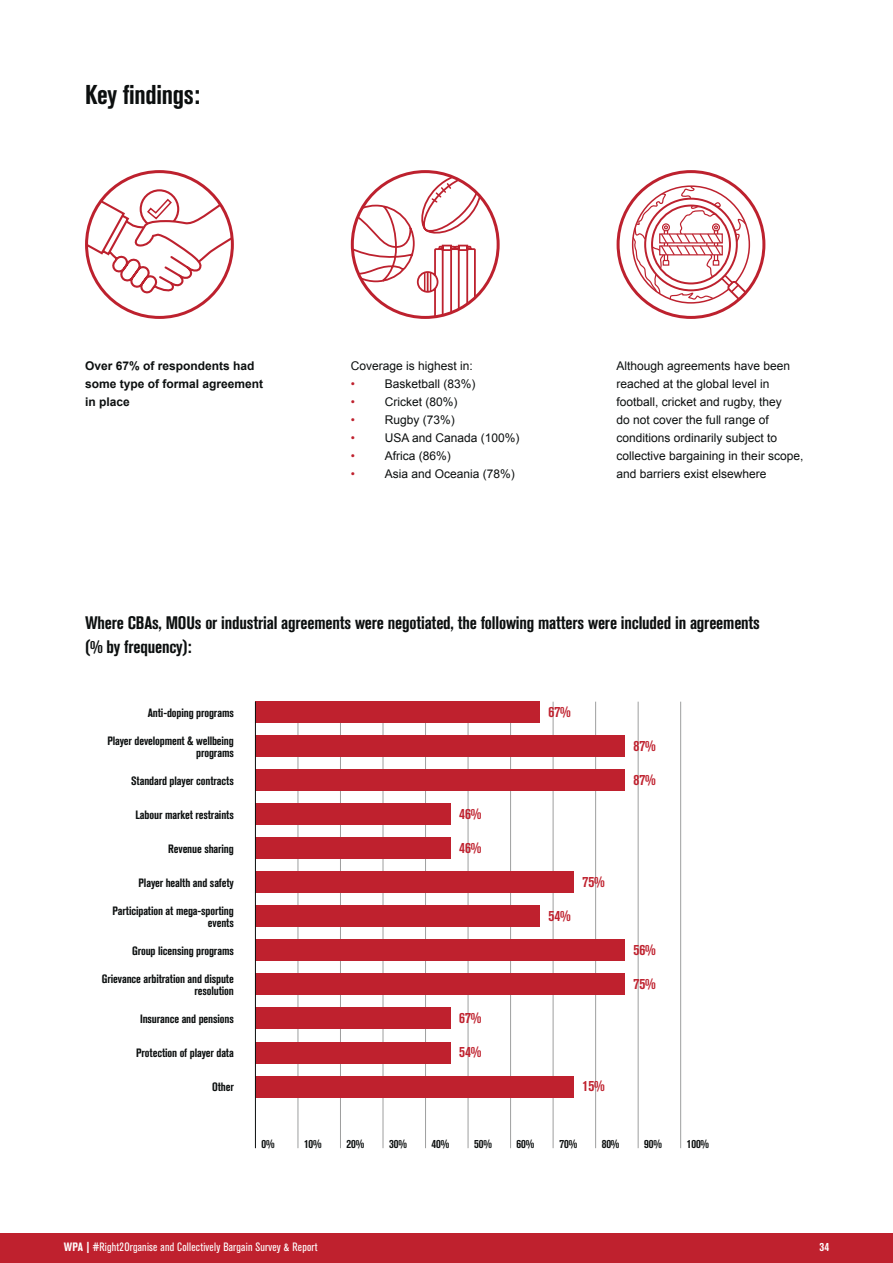
<style>
.page{position:relative;width:893px;height:1263px;background:#fff}
.page>*{position:absolute;margin:0;border:0;box-sizing:border-box;transform-origin:0 0}
.Sub_Header{font:700 condensed 27px "Akzidenz Grotesk BQ";letter-spacing:-.01em;color:#0c0f0f}
.Sub_Header-2{font:700 condensed 18px/24px "Akzidenz Grotesk BQ";letter-spacing:-.01em;color:#0c0f0f}
.Sub_Header-3{font:700 condensed 15px "Akzidenz Grotesk BQ";letter-spacing:-.01em;color:#bf212e}
.Sub_Header-4{font:700 condensed 12px/12px "Akzidenz Grotesk BQ";letter-spacing:-.01em;color:#0c0f0f;text-align:right}
.Body_Text{font:12px/18px "Arial";color:#0c0f0f}
.Body_Text_Indent_1{font:12px "Arial";color:#0c0f0f}
.Body_Text-2{font:700 12px/18px "Arial";color:#0c0f0f}
.t1{font:condensed 12px "Akzidenz Grotesk BQ";letter-spacing:.02em;color:#fff}
.Body_Text_Indent_1-2{font:12px "Arial";color:#bf212e}
.t2{font:700 condensed 12px "Akzidenz Grotesk BQ";color:#fff}
.s1{font-weight:700}
</style>
<div class="page">
<hr style="left:468px;top:702px;width:1px;height:446px;background:#9e9f9f">
<hr style="left:510px;top:702px;width:1px;height:446px;background:#9e9f9f">
<hr style="left:553px;top:702px;width:1px;height:446px;background:#9e9f9f">
<hr style="left:298px;top:702px;width:1px;height:446px;background:#9e9f9f">
<hr style="left:340px;top:702px;width:1px;height:446px;background:#9e9f9f">
<hr style="left:383px;top:702px;width:1px;height:446px;background:#9e9f9f">
<hr style="left:425px;top:702px;width:1px;height:446px;background:#9e9f9f">
<div style="left:255px;top:702px;width:285px;height:21px;background:#bf212e"></div>
<hr style="left:595px;top:702px;width:1px;height:446px;background:#9e9f9f">
<hr style="left:638px;top:702px;width:1px;height:446px;background:#9e9f9f">
<hr style="left:680px;top:702px;width:1px;height:446px;background:#9e9f9f">
<div style="left:255px;top:736px;width:370px;height:21px;background:#bf212e"></div>
<div style="left:255px;top:770px;width:370px;height:21px;background:#bf212e"></div>
<div style="left:255px;top:804px;width:196px;height:21px;background:#bf212e"></div>
<div style="left:255px;top:838px;width:196px;height:21px;background:#bf212e"></div>
<div style="left:255px;top:872px;width:319px;height:21px;background:#bf212e"></div>
<div style="left:255px;top:906px;width:285px;height:21px;background:#bf212e"></div>
<div style="left:255px;top:940px;width:370px;height:21px;background:#bf212e"></div>
<div style="left:255px;top:974px;width:370px;height:21px;background:#bf212e"></div>
<div style="left:255px;top:1008px;width:196px;height:21px;background:#bf212e"></div>
<div style="left:255px;top:1042px;width:196px;height:21px;background:#bf212e"></div>
<div style="left:255px;top:1076px;width:319px;height:21px;background:#bf212e"></div>
<hr style="left:255px;top:702px;width:1px;height:446px;background:#0c0f0f">
<svg style="left:85px;top:188px;width:149px;height:107px"></svg>
<svg style="left:350px;top:175px;width:132px;height:144px"></svg>
<svg style="left:631px;top:185px;width:120px;height:134px"></svg>
<div style="left:0;top:1233px;width:893px;height:30px;background:#bf212e"></div>
<p class="Sub_Header" style="left:85px;top:79px;width:116px">Key findings:</p>
<p class="Body_Text-2" style="left:85px;top:357px;width:180px">Over 67% of respondents had some type of formal agreement in place</p>
<p class="Body_Text" style="left:351px;top:357px;width:124px">Coverage is highest in:</p>
<p class="Body_Text_Indent_1-2" style="left:351px;top:376px;width:6px">•</p>
<p class="Body_Text_Indent_1" style="left:385px;top:376px;width:92px">Basketball (83%)</p>
<p class="Body_Text_Indent_1-2" style="left:351px;top:394px;width:6px">•</p>
<p class="Body_Text_Indent_1" style="left:385px;top:394px;width:74px">Cricket (80%)</p>
<p class="Body_Text_Indent_1-2" style="left:351px;top:412px;width:6px">•</p>
<p class="Body_Text_Indent_1" style="left:385px;top:412px;width:72px">Rugby (73%)</p>
<p class="Body_Text_Indent_1-2" style="left:351px;top:430px;width:6px">•</p>
<p class="Body_Text_Indent_1" style="left:385px;top:430px;width:136px">USA and Canada (100%)</p>
<p class="Body_Text_Indent_1-2" style="left:351px;top:448px;width:6px">•</p>
<p class="Body_Text_Indent_1" style="left:385px;top:448px;width:68px">Africa (86%)</p>
<p class="Body_Text_Indent_1-2" style="left:351px;top:466px;width:6px">•</p>
<p class="Body_Text_Indent_1" style="left:385px;top:466px;width:132px">Asia and Oceania (78%)</p>
<p class="Body_Text" style="left:617px;top:357px;width:188px">Although agreements have been reached at the global level in football, cricket and rugby, they<br>do not cover the full range of conditions ordinarily subject to collective bargaining in their scope, and barriers exist elsewhere</p>
<p class="Sub_Header-2" style="left:85px;top:611px;width:676px">Where CBAs, MOUs or industrial agreements were negotiated, the following matters were included in agreements (% by frequency):</p>
<p class="Sub_Header-4" style="left:148px;top:706px;width:88px">Anti-doping programs</p>
<p class="Sub_Header-3" style="left:549px;top:703px;width:24px">67%</p>
<p class="Sub_Header-4" style="left:107px;top:734px;width:128px">Player development &amp; wellbeing programs</p>
<p class="Sub_Header-3" style="left:634px;top:737px;width:24px">87%</p>
<p class="Sub_Header-4" style="left:131px;top:774px;width:104px">Standard player contracts</p>
<p class="Sub_Header-3" style="left:634px;top:771px;width:24px">87%</p>
<p class="Sub_Header-4" style="left:136px;top:808px;width:100px">Labour market restraints</p>
<p class="Sub_Header-3" style="left:459px;top:805px;width:24px">46%</p>
<p class="Sub_Header-4" style="left:168px;top:842px;width:67px">Revenue sharing</p>
<p class="Sub_Header-3" style="left:459px;top:839px;width:24px">46%</p>
<p class="Sub_Header-4" style="left:139px;top:876px;width:97px">Player health and safety</p>
<p class="Sub_Header-3" style="left:583px;top:873px;width:24px">75%</p>
<p class="Sub_Header-4" style="left:113px;top:904px;width:123px">Participation at mega-sporting events</p>
<p class="Sub_Header-3" style="left:549px;top:907px;width:24px">54%</p>
<p class="Sub_Header-4" style="left:132px;top:944px;width:103px">Group licensing programs</p>
<p class="Sub_Header-3" style="left:634px;top:941px;width:24px">56%</p>
<p class="Sub_Header-4" style="left:102px;top:972px;width:133px">Grievance arbitration and dispute resolution</p>
<p class="Sub_Header-3" style="left:634px;top:975px;width:24px">75%</p>
<p class="Sub_Header-4" style="left:140px;top:1012px;width:95px">Insurance and pensions</p>
<p class="Sub_Header-3" style="left:459px;top:1009px;width:24px">67%</p>
<p class="Sub_Header-4" style="left:136px;top:1046px;width:99px">Protection of player data</p>
<p class="Sub_Header-3" style="left:459px;top:1043px;width:24px">54%</p>
<p class="Sub_Header-4" style="left:212px;top:1080px;width:23px">Other</p>
<p class="Sub_Header-3" style="left:583px;top:1077px;width:24px">15%</p>
<p class="Sub_Header-4" style="left:261px;top:1138px;width:15px">0%</p>
<p class="Sub_Header-4" style="left:304px;top:1138px;width:19px">10%</p>
<p class="Sub_Header-4" style="left:347px;top:1138px;width:19px">20%</p>
<p class="Sub_Header-4" style="left:389px;top:1138px;width:19px">30%</p>
<p class="Sub_Header-4" style="left:432px;top:1138px;width:19px">40%</p>
<p class="Sub_Header-4" style="left:474px;top:1138px;width:19px">50%</p>
<p class="Sub_Header-4" style="left:517px;top:1138px;width:19px">60%</p>
<p class="Sub_Header-4" style="left:560px;top:1138px;width:19px">70%</p>
<p class="Sub_Header-4" style="left:602px;top:1138px;width:19px">80%</p>
<p class="Sub_Header-4" style="left:644px;top:1138px;width:19px">90%</p>
<p class="Sub_Header-4" style="left:687px;top:1138px;width:24px">100%</p>
<p class="t1" style="left:64px;top:1240px;width:255px"><span class="s1">WPA |</span> #Right2Organise and Collectively Bargain Survey &amp; Report</p>
<p class="t2" style="left:819px;top:1240px;width:11px">34</p>
</div>
